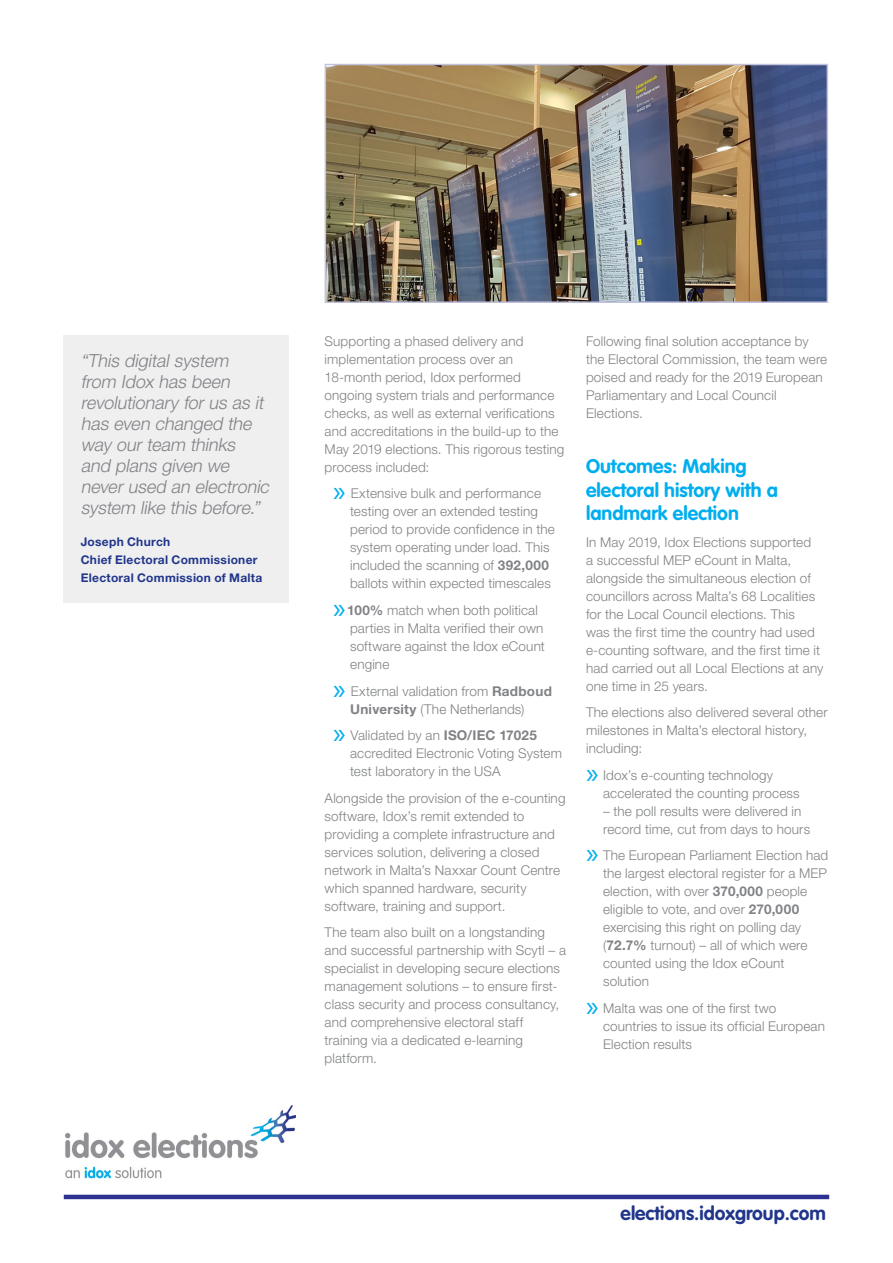
<style>
.page{position:relative;width:893px;height:1263px;background:#fff}
.page>*{position:absolute;margin:0;border:0;box-sizing:border-box;transform-origin:0 0}
.t1{font:30px "Myriad Pro";color:#00aeef}
.t2{font:700 19.5px/23.4px "VAG Rounded LT";color:#00aeef}
.t3{font:700 19.35px "VAG Rounded LT";color:#21368b}
.t4{font:italic 300 18px/21px "Helvetica Neue";color:#808285}
.t5{font:300 13.5px/18px "Helvetica Neue";letter-spacing:.01em;color:#808285}
.t6{font:700 12px/18px "Helvetica Neue";letter-spacing:.025em;color:#21368b}
.s1{font-weight:700}
</style>
<div class="page">
<hr style="left:64px;top:1195px;width:765px;height:4px;background:#2e3092">
<img style="left:328px;top:67px;width:497px;height:233px">
<div style="left:325px;top:64px;width:503px;height:239px;border:2px solid #c2c2df"></div>
<img style="left:65px;top:1105px;width:231px;height:74px">
<div style="left:64px;top:335px;width:225px;height:268px;background:#efeff0"></div>
<h3 class="t4" style="left:81px;top:349px;width:193px">“This digital system from Idox has been revolutionary for us as it has even changed the way our team thinks and plans given we never used an electronic system like this before.”</h3>
<p class="t6" style="left:81px;top:532px;width:183px">Joseph Church<br>Chief Electoral Commissioner<br>Electoral Commission of Malta</p>
<p class="t5" style="left:325px;top:332px;width:241px">Supporting a phased delivery and implementation process over an 18-month period, Idox performed ongoing system trials and performance checks, as well as external verifications and accreditations in the build-up to the May 2019 elections. This rigorous testing process included:</p>
<h1 class="t1" style="left:333px;top:473px;width:14px">»</h1>
<p class="t5" style="left:350px;top:484px;width:206px">Extensive bulk and performance testing over an extended testing period to provide confidence in the system operating under load. This included the scanning of <span class="s1">392,000 </span>ballots within expected timescales</p>
<h1 class="t1" style="left:333px;top:589px;width:14px">»</h1>
<p class="t5" style="left:347px;top:601px;width:199px"><span class="s1">100%</span> match when both political parties in Malta verified their own software against the Idox eCount engine</p>
<h1 class="t1" style="left:333px;top:670px;width:14px">»</h1>
<p class="t5" style="left:350px;top:681px;width:203px">External validation from <span class="s1">Radboud<br>University</span> (The Netherlands)</p>
<h1 class="t1" style="left:333px;top:714px;width:14px">»</h1>
<p class="t5" style="left:350px;top:726px;width:213px">Validated by an <span class="s1">ISO/IEC 17025 </span>accredited Electronic Voting System test laboratory in the USA</p>
<p class="t5" style="left:325px;top:788px;width:242px">Alongside the provision of the e-counting software, Idox’s remit extended to providing a complete infrastructure and services solution, delivering a closed network in Malta’s Naxxar Count Centre which spanned hardware, security software, training and support.</p>
<p class="t5" style="left:325px;top:923px;width:243px">The team also built on a longstanding and successful partnership with Scytl – a specialist in developing secure elections management solutions – to ensure first&shy;class security and process consultancy, and comprehensive electoral staff training via a dedicated e-learning platform.</p>
<p class="t5" style="left:586px;top:332px;width:243px">Following final solution acceptance by the Electoral Commission, the team were poised and ready for the 2019 European<br>Parliamentary and Local Council<br>Elections.</p>
<h2 class="t2" style="left:586px;top:455px;width:193px">Outcomes: Making electoral history with a landmark election</h2>
<p class="t5" style="left:586px;top:532px;width:239px">In May 2019, Idox Elections supported<br>a successful MEP eCount in Malta, alongside the simultaneous election of councillors across Malta’s 68 Localities for the Local Council elections. This<br>was the first time the country had used e-counting software, and the first time it had carried out all Local Elections at any one time in 25 years.</p>
<p class="t5" style="left:586px;top:703px;width:243px">The elections also delivered several other milestones in Malta’s electoral history, including:</p>
<h1 class="t1" style="left:586px;top:754px;width:14px">»</h1>
<p class="t5" style="left:603px;top:765px;width:198px">Idox’s e-counting technology accelerated the counting process</p>
<p class="t5" style="left:603px;top:801px;width:209px">– the poll results were delivered in record time, cut from days to hours</p>
<h1 class="t1" style="left:586px;top:834px;width:14px">»</h1>
<p class="t5" style="left:603px;top:846px;width:227px">The European Parliament Election had the largest electoral register for a MEP election, with over <span class="s1">370,000</span> people eligible to vote, and over <span class="s1">270,000 </span>exercising this right on polling day (<span class="s1">72.7%</span> turnout) – all of which were counted using the Idox eCount solution</p>
<h1 class="t1" style="left:586px;top:987px;width:14px">»</h1>
<p class="t5" style="left:603px;top:998px;width:223px">Malta was one of the first two countries to issue its official European<br>Election results</p>
<h3 class="t3" style="left:621px;top:1202px;width:207px">elections.idoxgroup.com</h3>
</div>
